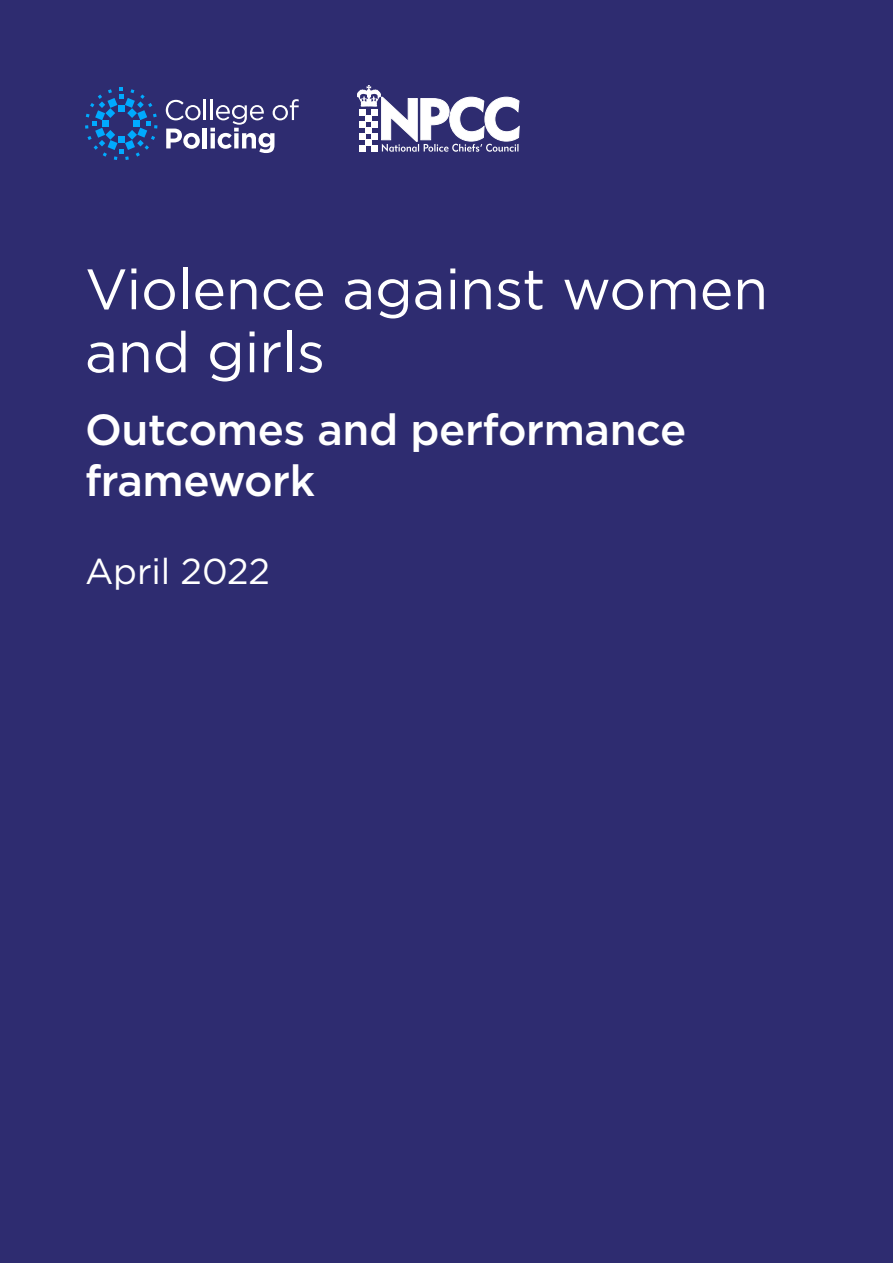
<style>
.page{position:relative;width:893px;height:1263px;background:#2e2c70}
.page>*{position:absolute;margin:0;border:0;box-sizing:border-box;transform-origin:0 0}
.Cover_title{font:57px/63px "Gotham";letter-spacing:-.005em;color:#fff}
.Cover_subtitle{font:500 43.5px/51px "Gotham";letter-spacing:-.01em;color:#fff}
.Cover_year{font:36px "Gotham";letter-spacing:-.005em;color:#fff}
</style>
<div class="page">
<svg style="left:85px;top:88px;width:72px;height:72px"></svg>
<svg style="left:166px;top:100px;width:35px;height:20px"></svg>
<hr style="left:204px;top:99px;width:2px;height:21px;background:#fff">
<svg style="left:166px;top:129px;width:34px;height:20px"></svg>
<hr style="left:203px;top:128px;width:4px;height:20px;background:#fff">
<svg style="left:210px;top:99px;width:89px;height:54px"></svg>
<svg style="left:357px;top:85px;width:163px;height:67px"></svg>
<h1 class="Cover_title" style="left:85px;top:256px;width:685px">Violence against women and girls</h1>
<p class="Cover_subtitle" style="left:85px;top:403px;width:603px">Outcomes and performance framework</p>
<p class="Cover_year" style="left:85px;top:548px;width:187px">April 2022</p>
</div>
